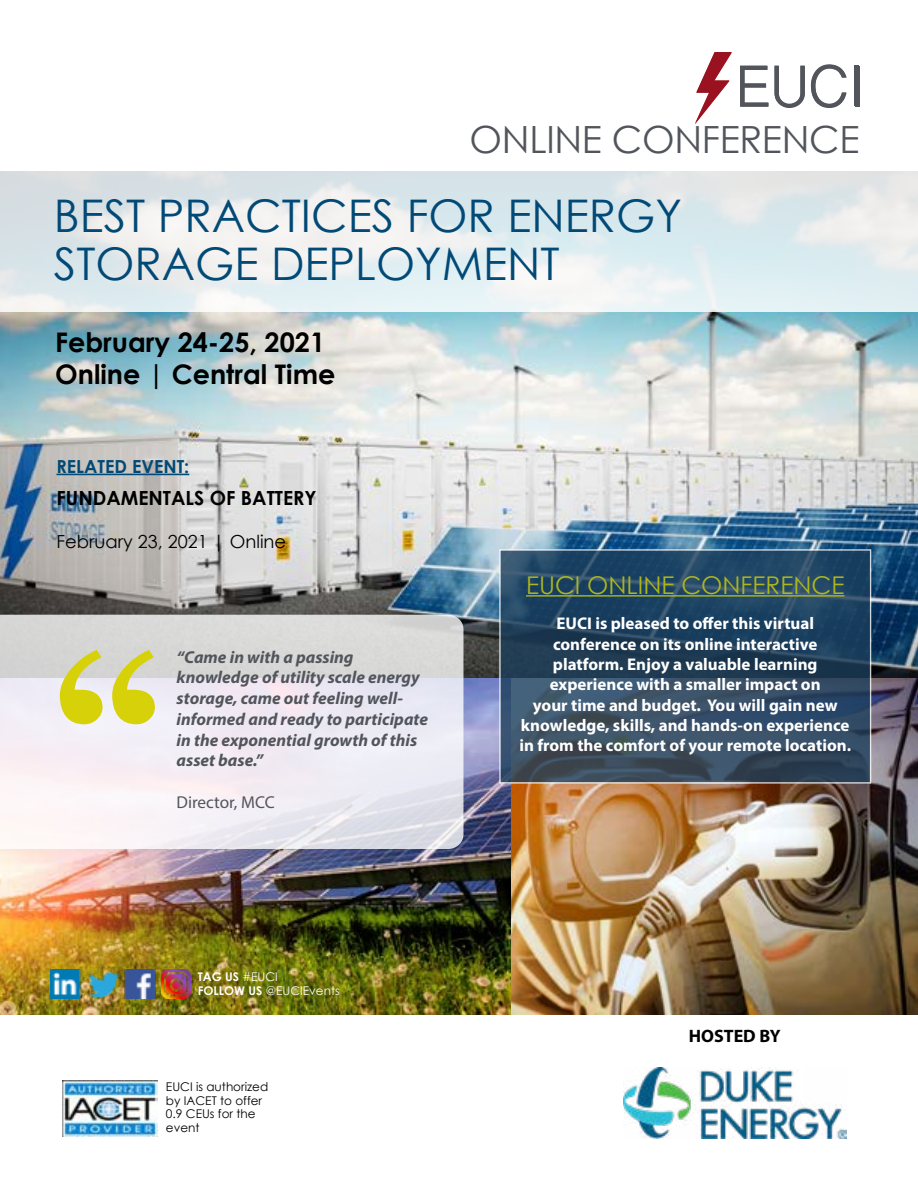
<style>
.page{position:relative;width:918px;height:1188px;background:#fff}
.page>*{position:absolute;margin:0;border:0;box-sizing:border-box;transform-origin:0 0}
.t1{font:45px/48px "Century Gothic";color:#014976}
.t2{font:37.5px "Century Gothic";letter-spacing:-.01em;color:#52555b}
.t3{font:700 27px/32.4px "Century Gothic";color:#000}
.t4{font:24.45px "Century Gothic";color:#aeb61c}
.t5{font:700 19.5px "Century Gothic";color:#000}
.t6{font:18px "Century Gothic";color:#000}
.t7{font:700 18px "Century Gothic";color:#014976}
.t8{font:700 18px "Myriad Pro";color:#000}
.t9{font:italic 700 17.25px/20.7px "Myriad Pro";color:#52555b}
.t10{font:17.25px "Myriad Pro";color:#52555b}
.t11{font:700 16.95px/20.4px "Myriad Pro";color:#fff;text-align:center}
.t12{font:12px/13.5px "Century Gothic";color:#000}
.t13{font:12px/14.4px "Century Gothic";color:#fff}
.s1{font-weight:700}
</style>
<div class="page">
<img style="left:511px;top:677px;width:407px;height:337px">
<img style="left:0;top:677px;width:511px;height:337px">
<img style="left:0;top:312px;width:918px;height:365px">
<svg style="left:0;top:615px;width:463px;height:234px"></svg>
<svg style="left:60px;top:650px;width:95px;height:74px;background:#dbd877"></svg>
<img style="left:63px;top:1080px;width:95px;height:57px">
<svg style="left:740px;top:66px;width:28px;height:41px"></svg>
<svg style="left:774px;top:66px;width:31px;height:42px"></svg>
<svg style="left:811px;top:64px;width:36px;height:44px"></svg>
<hr style="left:855px;top:66px;width:4px;height:41px;background:#52555b">
<svg style="left:695px;top:52px;width:37px;height:72px"></svg>
<svg style="left:0;top:171px;width:918px;height:141px"></svg>
<img style="left:121px;top:969px;width:38px;height:30px">
<img style="left:86px;top:967px;width:35px;height:35px">
<img style="left:51px;top:970px;width:32px;height:29px">
<img style="left:161px;top:969px;width:30px;height:30px">
<svg style="left:499px;top:549px;width:372px;height:235px;background:#2e4a63"></svg>
<hr style="left:526px;top:595px;width:319px;height:2px;background:#aeb61c">
<hr style="left:56px;top:474px;width:133px;height:1px;background:#014976">
<img style="left:623px;top:1067px;width:223px;height:71px">
<h2 class="t2" style="left:470px;top:113px;width:391px">ONLINE CONFERENCE</h2>
<h1 class="t1" style="left:54px;top:191px;width:630px">BEST PRACTICES FOR ENERGY<br>STORAGE DEPLOYMENT</h1>
<h3 class="t3" style="left:55px;top:325px;width:282px">February 24-25, 2021<br>Online | Central Time</h3>
<p class="t7" style="left:56px;top:453px;width:134px">RELATED EVENT:</p>
<p class="t5" style="left:56px;top:483px;width:262px">FUNDAMENTALS OF BATTERY</p>
<p class="t6" style="left:56px;top:529px;width:231px">February 23, 2021 | Online</p>
<p class="t9" style="left:177px;top:646px;width:253px">“Came in with a passing knowledge of utility scale energy storage, came out feeling well&shy;informed and ready to participate in the exponential growth of this asset base.”</p>
<p class="t10" style="left:177px;top:791px;width:100px">Director, MCC</p>
<p class="t13" style="left:198px;top:969px;width:143px"><span class="s1">TAG US</span> #EUCI<br><span class="s1">FOLLOW US</span> @EUCIEvents</p>
<p class="t12" style="left:166px;top:1080px;width:104px">EUCI is authorized by IACET to offer<br>0.9 CEUs for the event</p>
<h3 class="t4" style="left:526px;top:568px;width:320px">EUCI ONLINE CONFERENCE</h3>
<p class="t11" style="left:519px;top:613px;width:333px">EUCI is pleased to offer this virtual conference on its online interactive platform. Enjoy a valuable learning experience with a smaller impact on<br>your time and budget. You will gain new knowledge, skills, and hands-on experience in from the comfort of your remote location.</p>
<p class="t8" style="left:689px;top:1024px;width:93px">HOSTED BY</p>
</div>
